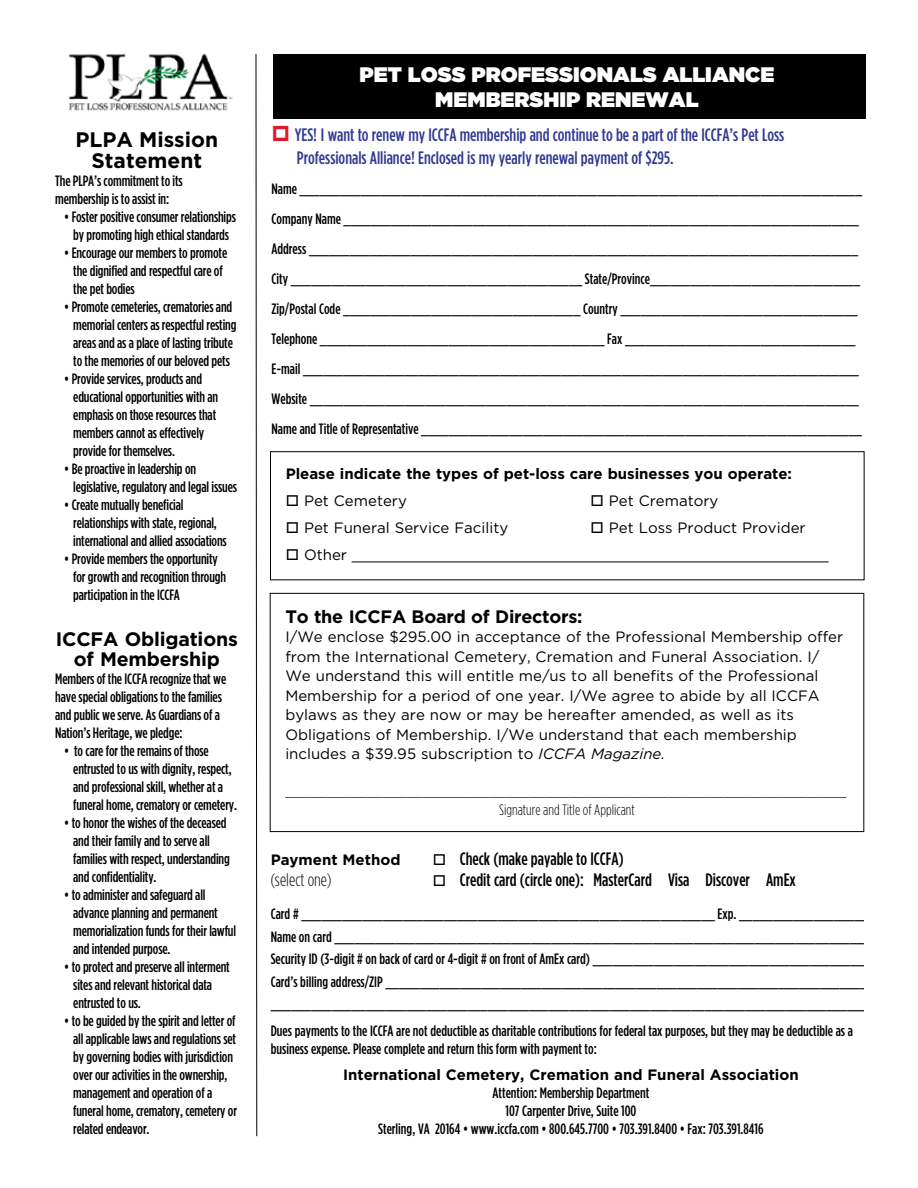
<style>
.page{position:relative;width:918px;height:1188px;background:#fff}
.page>*{position:absolute;margin:0;border:0;box-sizing:border-box;transform-origin:0 0}
.t1{font:900 21px "Gotham";color:#fff}
.t2{font:700 21px/21px "Gotham";color:#000;text-align:center}
.t3{font:700 19.5px/19.5px "Gotham";letter-spacing:-.01em;color:#000;text-align:center}
.t4{font:500 18px/22.5px "Gotham Condensed";color:#303a93}
.t5{font:300 18px "Gotham Condensed";color:#000}
.t6{font:500 18px "Gotham Condensed";color:#000}
.t7{font:700 18px "Gotham";letter-spacing:-.015em;color:#000}
.t8{font:500 15px/18px "Gotham Condensed";letter-spacing:-.01em;color:#000}
.t9{font:15px/19.5px "Gotham";color:#000}
.t10{font:700 15px "Gotham";color:#000}
.t11{font:300 15px "Gotham Condensed";color:#000}
.s1{font-style:italic}
</style>
<div class="page">
<svg style="left:255px;top:54px;width:3px;height:1083px"></svg>
<img style="left:69px;top:54px;width:164px;height:57px">
<div style="left:273px;top:54px;width:593px;height:65px;background:#000"></div>
<div style="left:270px;top:593px;width:594px;height:239px;border:1px solid #000"></div>
<h1 class="t2" style="left:76px;top:129px;width:144px">PLPA Mission<br>Statement</h1>
<p class="t8" style="left:55px;top:171px;width:129px">The PLPA’s commitment to its membership is to assist in:</p>
<p class="t8" style="left:64px;top:207px;width:173px;text-align:center">• Foster positive consumer relationships by promoting high ethical standards</p>
<p class="t8" style="left:73px;top:243px;width:156px;text-indent:-9px">• Encourage our members to promote the dignified and respectful care of the pet bodies</p>
<p class="t8" style="left:73px;top:297px;width:165px;text-indent:-9px">• Promote cemeteries, crematories and memorial centers as respectful resting areas and as a place of lasting tribute to the memories of our beloved pets</p>
<p class="t8" style="left:73px;top:369px;width:146px;text-indent:-9px">• Provide services, products and educational opportunities with an emphasis on those resources that members cannot as effectively provide for themselves.</p>
<p class="t8" style="left:73px;top:459px;width:165px;text-indent:-9px">• Be proactive in leadership on legislative, regulatory and legal issues</p>
<p class="t8" style="left:73px;top:495px;width:155px;text-indent:-9px">• Create mutually beneficial relationships with state, regional, international and allied associations</p>
<p class="t8" style="left:73px;top:549px;width:154px;text-indent:-9px">• Provide members the opportunity for growth and recognition through participation in the ICCFA</p>
<h2 class="t3" style="left:56px;top:630px;width:183px">ICCFA Obligations of Membership</h2>
<p class="t8" style="left:55px;top:669px;width:172px">Members of the ICCFA recognize that we have special obligations to the families and public we serve. As Guardians of a Nation’s Heritage, we pledge:</p>
<p class="t8" style="left:73px;top:741px;width:165px;text-indent:-9px">• to care for the remains of those entrusted to us with dignity, respect, and professional skill, whether at a funeral home, crematory or cemetery.</p>
<p class="t8" style="left:73px;top:813px;width:158px;text-indent:-9px">• to honor the wishes of the deceased and their family and to serve all families with respect, understanding and confidentiality.</p>
<p class="t8" style="left:73px;top:885px;width:164px;text-indent:-9px">• to administer and safeguard all advance planning and permanent memorialization funds for their lawful and intended purpose.</p>
<p class="t8" style="left:73px;top:957px;width:158px;text-indent:-9px">• to protect and preserve all interment sites and relevant historical data entrusted to us.</p>
<p class="t8" style="left:73px;top:1011px;width:165px;text-indent:-9px">• to be guided by the spirit and letter of all applicable laws and regulations set by governing bodies with jurisdiction over our activities in the ownership, management and operation of a funeral home, crematory, cemetery or related endeavor.</p>
<h1 class="t1" style="left:360px;top:62px;width:319px">PET LOSS PROFESSIONALS ALL</h1>
<h1 class="t1" style="left:705px;top:62px;width:71px">IANCE</h1>
<h1 class="t1" style="left:435px;top:87px;width:81px">MEMBERS</h1>
<h1 class="t1" style="left:544px;top:87px;width:59px">HIP RENE</h1>
<h1 class="t1" style="left:646px;top:87px;width:55px">WAL</h1>
<p class="t4" style="left:295px;top:123px;width:491px">Yes! I want to renew my ICCFA membership and continue to be a part of the ICCFA’s Pet Loss<br>Professionals Alliance! Enclosed is my yearly renewal payment of $295.</p>
<p class="t8" style="left:272px;top:173px;width:592px;line-height:30px">Name ___________________________________________________________________________________ Company Name ____________________________________________________________________________ Address _________________________________________________________________________________ City ___________________________________________ State/Province_______________________________ Zip/Postal Code ___________________________________ Country ___________________________________ Telephone __________________________________________ Fax __________________________________ E-mail __________________________________________________________________________________ Website _________________________________________________________________________________ Name and Title of Representative _________________________________________________________________</p>
<p class="t10" style="left:286px;top:464px;width:508px">Please indicate the types of pet-loss care businesses you operate:</p>
<p class="t9" style="left:286px;top:491px;width:123px">□ Pet Cemetery</p>
<p class="t9" style="left:591px;top:491px;width:129px">□ Pet Crematory</p>
<p class="t9" style="left:286px;top:518px;width:224px">□ Pet Funeral Service Facility</p>
<p class="t9" style="left:591px;top:518px;width:217px">□ Pet Loss Product Provider</p>
<p class="t9" style="left:286px;top:545px;width:545px">□ Other _____________________________________________________</p>
<p class="t7" style="left:285px;top:606px;width:299px">To the ICCFA Board of Directors:</p>
<p class="t9" style="left:285px;top:627px;width:559px">I/We enclose $295.00 in acceptance of the Professional Membership offer from the International Cemetery, Cremation and Funeral Association. I/ We understand this will entitle me/us to all benefits of the Professional Membership for a period of one year. I/We agree to abide by all ICCFA bylaws as they are now or may be hereafter amended, as well as its Obligations of Membership. I/We understand that each membership includes a $39.95 subscription to <span class="s1">ICCFA Magazine.</span></p>
<p class="t5" style="left:285px;top:780px;width:563px">_____________________________________________________________________</p>
<p class="t11" style="left:499px;top:802px;width:137px">Signature and Title of Applicant</p>
<p class="t10" style="left:271px;top:850px;width:131px">Payment Method</p>
<p class="t6" style="left:433px;top:848px;width:192px">□ Check (make payable to ICCFA)</p>
<p class="t5" style="left:271px;top:871px;width:62px">(select one)</p>
<p class="t6" style="left:433px;top:870px;width:365px">□ Credit card (circle one): MasterCard Visa Discover AmEx</p>
<p class="t8" style="left:271px;top:902px;width:601px;line-height:22.5px">Card # _____________________________________________________________ Exp. ___________________ Name on card _______________________________________________________________________________ Security ID (3-digit # on back of card or 4-digit # on front of AmEx card) _________________________________________ Card’s billing address/ZIP _______________________________________________________________________ ________________________________________________________________________________________</p>
<p class="t8" style="left:271px;top:1022px;width:584px">Dues payments to the ICCFA are not deductible as charitable contributions for federal tax purposes, but they may be deductible as a business expense. Please complete and return this form with payment to:</p>
<p class="t10" style="left:343px;top:1065px;width:457px">International Cemetery, Cremation and Funeral Association</p>
<p class="t8" style="left:378px;top:1083px;width:387px;text-align:center">Attention: Membership Department<br>107 Carpenter Drive, Suite 100<br>Sterling, VA 20164 • www.iccfa.com • 800.645.7700 • 703.391.8400 • Fax: 703.391.8416</p>
</div>
